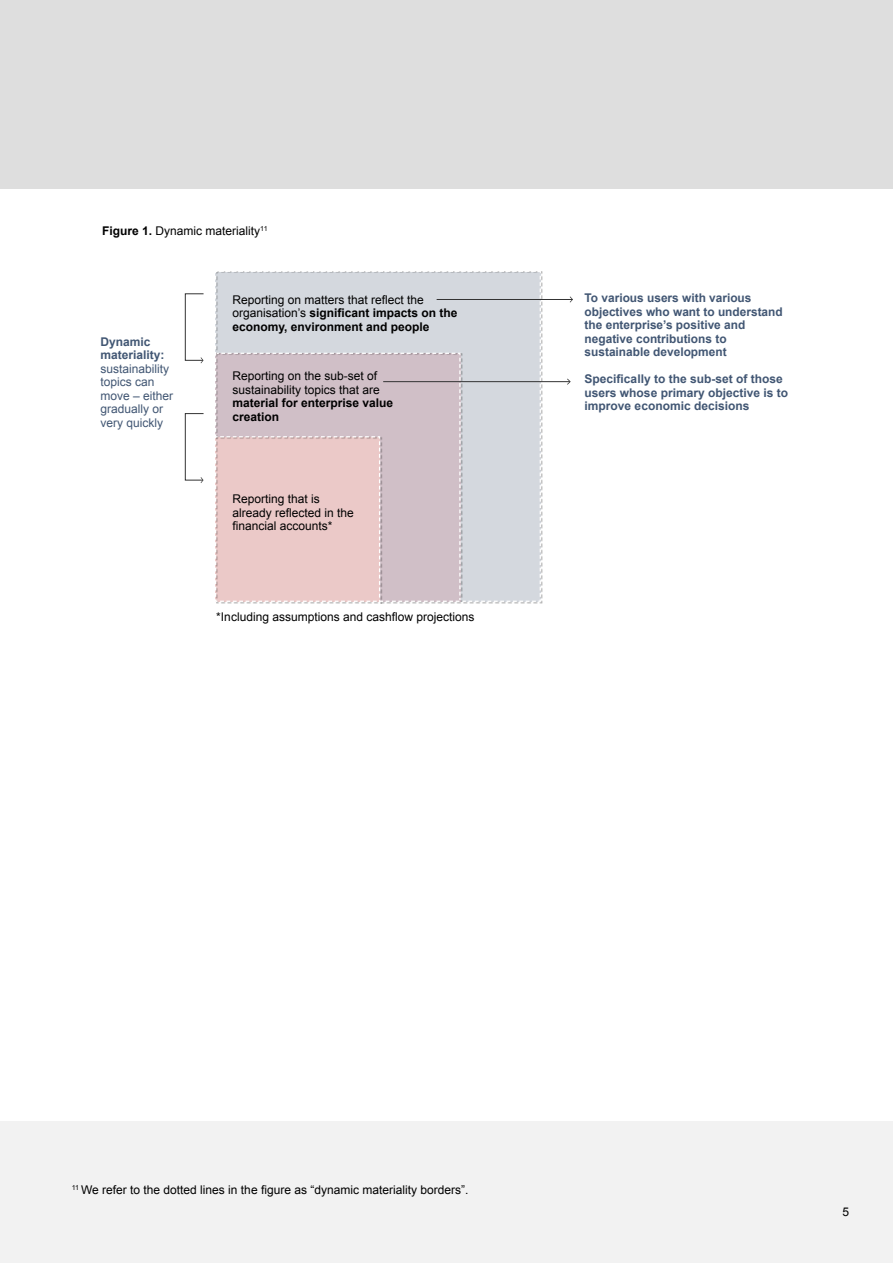
<style>
.page{position:relative;width:893px;height:1263px;background:#fff}
.page>*{position:absolute;margin:0;border:0;box-sizing:border-box;transform-origin:0 0}
.t1{font:12px/13.5px "Arial";color:#000}
.t2{font:700 12px/13.5px "Arial";color:#415673}
.t3{font:700 12px/13.5px "Arial";color:#000}
.t4{font:12px/13.5px "Arial";color:#415673}
.s1{font-weight:700}
.s2{font-weight:400}
</style>
<div class="page">
<div style="left:0;top:0;width:892px;height:189px;background:#dedede"></div>
<div style="left:0;top:1121px;width:892px;height:142px;background:#f2f2f2"></div>
<svg style="left:215px;top:271px;width:326px;height:332px"></svg>
<hr style="left:436px;top:299px;width:136px;height:1px;background:#333">
<svg style="left:570px;top:296px;width:3px;height:7px"></svg>
<hr style="left:383px;top:381px;width:187px;height:1px;background:#333">
<svg style="left:567px;top:379px;width:3px;height:6px"></svg>
<svg style="left:184px;top:293px;width:20px;height:70px"></svg>
<svg style="left:184px;top:413px;width:20px;height:70px"></svg>
<p class="t1" style="left:102px;top:225px;width:167px"><span class="s1">Figure 1.</span> Dynamic materiality<sup>11</sup></p>
<p class="t2" style="left:100px;top:335px;width:66px">Dynamic materiality:</p>
<p class="t4" style="left:100px;top:362px;width:74px">sustainability topics can move – either gradually or very quickly</p>
<p class="t3" style="left:232px;top:293px;width:227px"><span class="s2">Reporting on matters that reflect the organisation’s</span> significant impacts on the economy, environment and people</p>
<p class="t1" style="left:232px;top:369px;width:149px">Reporting on the sub-set of sustainability topics that are</p>
<p class="t3" style="left:232px;top:397px;width:162px">material for enterprise value creation</p>
<p class="t1" style="left:232px;top:493px;width:123px">Reporting that is already reflected in the financial accounts*</p>
<p class="t1" style="left:216px;top:610px;width:260px">*Including assumptions and cashflow projections</p>
<p class="t2" style="left:584px;top:292px;width:200px">To various users with various objectives who want to understand the enterprise’s positive and negative contributions to sustainable development</p>
<p class="t2" style="left:584px;top:373px;width:205px">Specifically to the sub-set of those users whose primary objective is to improve economic decisions</p>
<p class="t1" style="left:72px;top:1183px;width:398px"><sup>11</sup> We refer to the dotted lines in the figure as “dynamic materiality borders”.</p>
<p class="t1" style="left:842px;top:1205px;width:8px">5</p>
</div>
